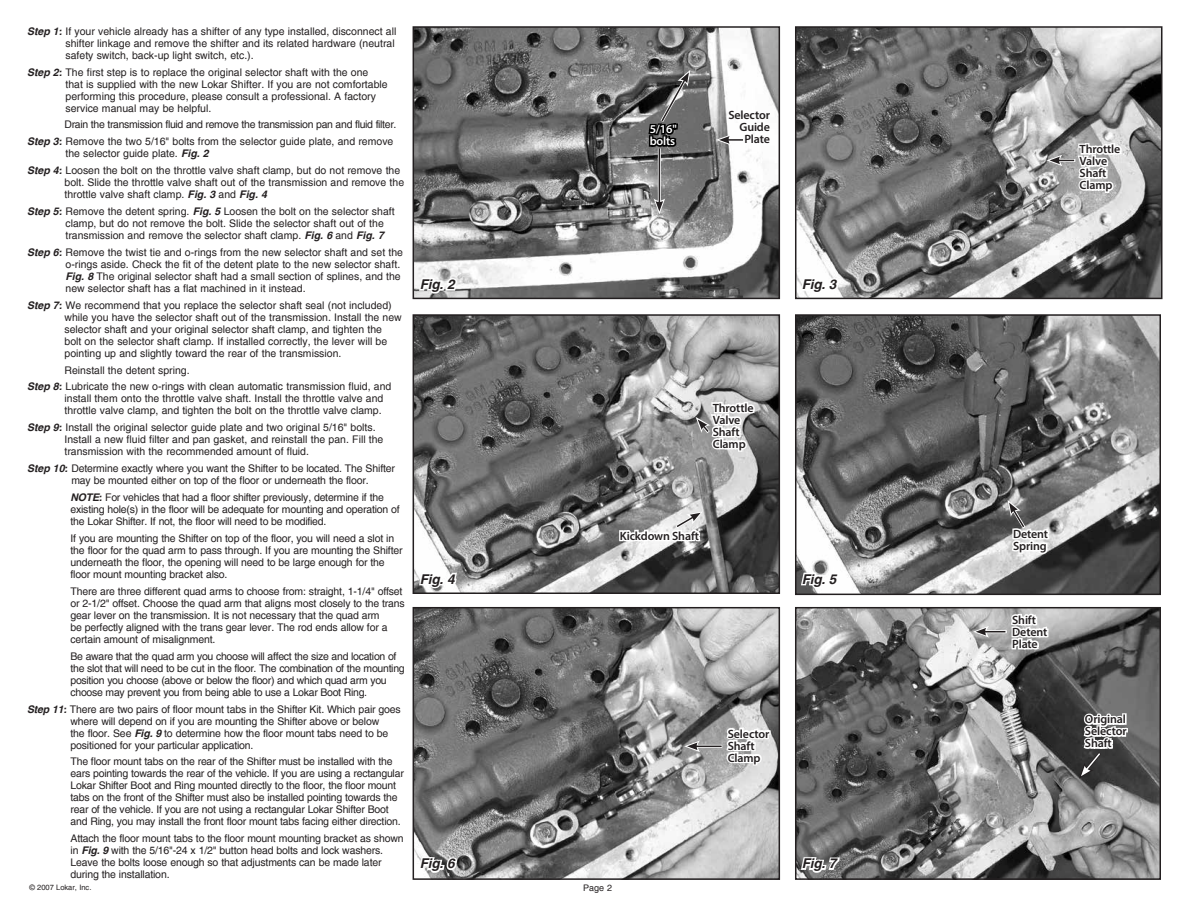
<style>
.page{position:relative;width:1188px;height:918px;background:#fff}
.page>*{position:absolute;margin:0;border:0;box-sizing:border-box;transform-origin:0 0}
.t1{font:italic 700 13.5px "Helvetica";letter-spacing:-.015em;color:#231f20}
.t2{font:600 12px/12px "Myriad Pro";letter-spacing:-.01em;color:#231f20}
.t3{font:600 12px/12px "Myriad Pro";letter-spacing:-.01em;color:#fff}
.t4{font:10.5px/12px "Helvetica";letter-spacing:-.015em;color:#231f20}
.t5{font:9px "Helvetica";color:#231f20}
.t6{font:7.5px "Helvetica";color:#231f20}
.s1{font-weight:700;font-style:italic}
</style>
<div class="page">
<img style="left:798px;top:29px;width:361px;height:267px">
<div style="left:795px;top:26px;width:367px;height:273px;border:2px solid #231f20"></div>
<img style="left:416px;top:29px;width:361px;height:267px">
<div style="left:413px;top:26px;width:367px;height:273px;border:2px solid #231f20"></div>
<img style="left:416px;top:317px;width:361px;height:274px">
<div style="left:413px;top:314px;width:367px;height:280px;border:2px solid #231f20"></div>
<img style="left:798px;top:317px;width:360px;height:275px">
<div style="left:795px;top:314px;width:366px;height:281px;border:2px solid #231f20"></div>
<img style="left:416px;top:610px;width:361px;height:267px">
<div style="left:413px;top:607px;width:367px;height:273px;border:2px solid #231f20"></div>
<img style="left:798px;top:610px;width:360px;height:267px">
<div style="left:795px;top:607px;width:366px;height:273px;border:2px solid #231f20"></div>
<hr style="left:658px;top:148px;width:3px;height:56px;background:#fff">
<hr style="left:659px;top:148px;width:1px;height:55px;background:#231f20">
<svg style="left:654px;top:198px;width:11px;height:16px"></svg>
<svg style="left:1047px;top:124px;width:76px;height:89px"></svg>
<svg style="left:973px;top:607px;width:77px;height:45px"></svg>
<svg style="left:684px;top:708px;width:88px;height:77px"></svg>
<svg style="left:647px;top:70px;width:43px;height:80px;background:#575757"></svg>
<svg style="left:618px;top:498px;width:85px;height:81px"></svg>
<svg style="left:1008px;top:500px;width:43px;height:74px"></svg>
<svg style="left:1079px;top:682px;width:50px;height:97px"></svg>
<svg style="left:417px;top:276px;width:42px;height:24px"></svg>
<svg style="left:417px;top:548px;width:42px;height:42px"></svg>
<svg style="left:417px;top:855px;width:41px;height:20px"></svg>
<svg style="left:799px;top:856px;width:44px;height:19px"></svg>
<svg style="left:799px;top:571px;width:42px;height:19px"></svg>
<svg style="left:696px;top:101px;width:312px;height:385px"></svg>
<p class="t4" style="left:66px;top:25px;width:332px;text-indent:-39px"><span class="s1">Step 1:</span> If your vehicle already has a shifter of any type installed, disconnect all shifter linkage and remove the shifter and its related hardware (neutral safety switch, back-up light switch, etc.).</p>
<p class="t4" style="left:66px;top:66px;width:324px;text-indent:-39px"><span class="s1">Step 2:</span> The first step is to replace the original selector shaft with the one that is supplied with the new Lokar Shifter. If you are not comfortable performing this procedure, please consult a professional. A factory service manual may be helpful.</p>
<p class="t4" style="left:27px;top:116px;width:371px;line-height:16.8px;text-align:right">Drain the transmission fluid and remove the transmission pan and fluid filter.<br><span class="s1">Step 3:</span> Remove the two 5/16" bolts from the selector guide plate, and remove</p>
<p class="t4" style="left:27px;top:145px;width:375px;line-height:16.8px;text-indent:39px">the selector guide plate. <span class="s1">Fig. 2<br>Step 4:</span> Loosen the bolt on the throttle valve shaft clamp, but do not remove the</p>
<p class="t4" style="left:65px;top:177px;width:341px">bolt. Slide the throttle valve shaft out of the transmission and remove the throttle valve shaft clamp. <span class="s1">Fig. 3</span> and <span class="s1">Fig. 4</span></p>
<p class="t4" style="left:66px;top:205px;width:331px;text-indent:-39px"><span class="s1">Step 5:</span> Remove the detent spring. <span class="s1">Fig. 5</span> Loosen the bolt on the selector shaft clamp, but do not remove the bolt. Slide the selector shaft out of the transmission and remove the selector shaft clamp. <span class="s1">Fig. 6</span> and <span class="s1">Fig. 7</span></p>
<p class="t4" style="left:66px;top:246px;width:339px;text-indent:-39px"><span class="s1">Step 6:</span> Remove the twist tie and o-rings from the new selector shaft and set the o-rings aside. Check the fit of the detent plate to the new selector shaft.<br><span class="s1">Fig. 8</span> The original selector shaft had a small section of splines, and the new selector shaft has a flat machined in it instead.</p>
<p class="t4" style="left:65px;top:299px;width:339px;text-indent:-37px"><span class="s1">Step 7:</span> We recommend that you replace the selector shaft seal (not included) while you have the selector shaft out of the transmission. Install the new selector shaft and your original selector shaft clamp, and tighten the<br>bolt on the selector shaft clamp. If installed correctly, the lever will be pointing up and slightly toward the rear of the transmission.</p>
<p class="t4" style="left:27px;top:362px;width:366px;line-height:16.8px;text-indent:37px">Reinstall the detent spring.<br><span class="s1">Step 8:</span> Lubricate the new o-rings with clean automatic transmission fluid, and</p>
<p class="t4" style="left:65px;top:393px;width:320px">install them onto the throttle valve shaft. Install the throttle valve and throttle valve clamp, and tighten the bolt on the throttle valve clamp.</p>
<p class="t4" style="left:65px;top:422px;width:320px;text-indent:-37px"><span class="s1">Step 9:</span> Install the original selector guide plate and two original 5/16" bolts.<br>Install a new fluid filter and pan gasket, and reinstall the pan. Fill the transmission with the recommended amount of fluid.</p>
<p class="t4" style="left:71px;top:463px;width:325px;text-indent:-44px"><span class="s1">Step 10:</span> Determine exactly where you want the Shifter to be located. The Shifter may be mounted either on top of the floor or underneath the floor.</p>
<p class="t4" style="left:71px;top:491px;width:331px"><span class="s1">NOTE:</span> For vehicles that had a floor shifter previously, determine if the existing hole(s) in the floor will be adequate for mounting and operation of the Lokar Shifter. If not, the floor will need to be modified.</p>
<p class="t4" style="left:71px;top:532px;width:334px">If you are mounting the Shifter on top of the floor, you will need a slot in the floor for the quad arm to pass through. If you are mounting the Shifter underneath the floor, the opening will need to be large enough for the floor mount mounting bracket also.</p>
<p class="t4" style="left:71px;top:585px;width:336px">There are three different quad arms to choose from: straight, 1-1/4" offset or 2-1/2" offset. Choose the quad arm that aligns most closely to the trans gear lever on the transmission. It is not necessary that the quad arm<br>be perfectly aligned with the trans gear lever. The rod ends allow for a certain amount of misalignment.</p>
<p class="t4" style="left:71px;top:650px;width:336px">Be aware that the quad arm you choose will affect the size and location of the slot that will need to be cut in the floor. The combination of the mounting position you choose (above or below the floor) and which quad arm you choose may prevent you from being able to use a Lokar Boot Ring.</p>
<p class="t4" style="left:71px;top:703px;width:332px;text-indent:-44px"><span class="s1">Step 11:</span> There are two pairs of floor mount tabs in the Shifter Kit. Which pair goes where will depend on if you are mounting the Shifter above or below<br>the floor. See <span class="s1">Fig. 9</span> to determine how the floor mount tabs need to be positioned for your particular application.</p>
<p class="t4" style="left:71px;top:756px;width:335px">The floor mount tabs on the rear of the Shifter must be installed with the ears pointing towards the rear of the vehicle. If you are using a rectangular Lokar Shifter Boot and Ring mounted directly to the floor, the floor mount tabs on the front of the Shifter must also be installed pointing towards the rear of the vehicle. If you are not using a rectangular Lokar Shifter Boot and Ring, you may install the front floor mount tabs facing either direction.</p>
<p class="t4" style="left:71px;top:833px;width:335px">Attach the floor mount tabs to the floor mount mounting bracket as shown in <span class="s1">Fig. 9</span> with the 5/16"-24 x 1/2" button head bolts and lock washers.<br>Leave the bolts loose enough so that adjustments can be made later during the installation.</p>
<p class="t1" style="left:420px;top:277px;width:36px">Fig. 2</p>
<p class="t1" style="left:420px;top:571px;width:36px">Fig. 4</p>
<p class="t3" style="left:650px;top:123px;width:29px">5/16" bolts</p>
<p class="t2" style="left:728px;top:109px;width:43px;text-align:right">Selector<br>Guide<br>Plate</p>
<p class="t2" style="left:713px;top:402px;width:42px">Throttle<br>Valve<br>Shaft<br>Clamp</p>
<p class="t1" style="left:802px;top:277px;width:36px">Fig. 3</p>
<p class="t2" style="left:620px;top:529px;width:81px">Kickdown Shaft</p>
<p class="t2" style="left:1013px;top:528px;width:37px">Detent<br>Spring</p>
<p class="t1" style="left:802px;top:571px;width:36px">Fig. 5</p>
<p class="t2" style="left:728px;top:727px;width:43px">Selector<br>Shaft<br>Clamp</p>
<p class="t2" style="left:1012px;top:614px;width:37px">Shift<br>Detent<br>Plate</p>
<p class="t1" style="left:420px;top:856px;width:36px">Fig. 6</p>
<p class="t1" style="left:802px;top:856px;width:36px">Fig. 7</p>
<p class="t6" style="left:29px;top:883px;width:64px">© 2007 Lokar, Inc.</p>
<p class="t5" style="left:583px;top:883px;width:30px">Page 2</p>
<p class="t2" style="left:1080px;top:143px;width:42px">Throttle<br>Valve<br>Shaft<br>Clamp</p>
<p class="t2" style="left:1085px;top:713px;width:43px;text-align:justify">Original Selector Shaft</p>
</div>
